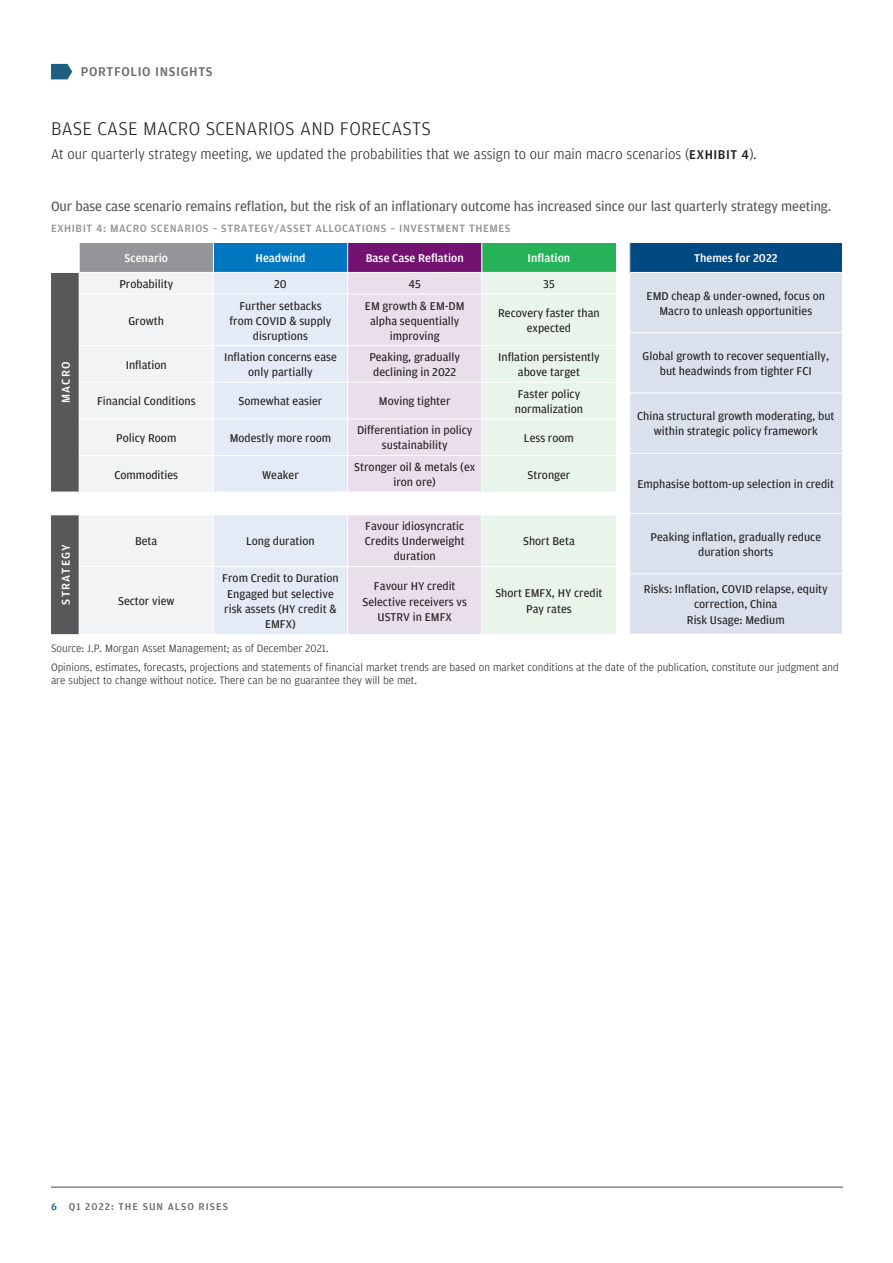
<style>
.page{position:relative;width:893px;height:1263px;background:#fff}
.page>*{position:absolute;margin:0;border:0;box-sizing:border-box;transform-origin:0 0}
._1st_Subhead{font:300 19.5px "Amplitude";letter-spacing:.01em;color:#231f20}
.BODY_COPY_AFTER_SUBH{font:300 15px "Amplitude";color:#231f20}
.Chart_Commentary{font:14.25px "Amplitude";letter-spacing:-.01em;color:#57585a}
.t1{font:500 13.5px "Amplitude";letter-spacing:.05em;color:#6c6d70}
.Table_body{font:12px/15px "Amplitude";color:#231f20;text-align:center}
.Table_body-2{font:500 12px "Amplitude";color:#fff}
.Table_body-3{font:500 12px "Amplitude";letter-spacing:.1em;color:#fff}
.Source_Second_Line{font:300 11.25px/13.5px "Amplitude";color:#231f20}
.Chart_Title{font:500 11.25px "Amplitude";letter-spacing:.05em;color:#939598}
.t2{font:500 10.5px "Amplitude";letter-spacing:.1em;color:#6c6d70}
.s1{font-weight:500;font-size:13.5px}
.s2{color:#1c5f80}
</style>
<div class="page">
<hr style="left:51px;top:1186px;width:792px;height:2px;background:#808285">
<svg style="left:51px;top:64px;width:21px;height:15px"></svg>
<div style="left:79px;top:243px;width:134px;height:29px;background:#939598"></div>
<div style="left:213px;top:243px;width:135px;height:29px;background:#0077bf"></div>
<div style="left:348px;top:243px;width:134px;height:29px;background:#731270"></div>
<div style="left:482px;top:243px;width:134px;height:29px;background:#26b258"></div>
<div style="left:80px;top:273px;width:133px;height:361px;background:#f2f3f4"></div>
<svg style="left:214px;top:273px;width:133px;height:361px;background:#e5ecf6"></svg>
<svg style="left:348px;top:273px;width:133px;height:361px;background:#eae1ec"></svg>
<div style="left:482px;top:273px;width:134px;height:361px;background:#e9f5ea"></div>
<svg style="left:213px;top:243px;width:1px;height:30px"></svg>
<svg style="left:347px;top:243px;width:1px;height:30px"></svg>
<svg style="left:481px;top:243px;width:1px;height:30px"></svg>
<hr style="left:79px;top:294px;width:134px;height:1px;background:#fff">
<hr style="left:213px;top:294px;width:135px;height:1px;background:#fff">
<hr style="left:348px;top:294px;width:134px;height:1px;background:#fff">
<hr style="left:482px;top:294px;width:134px;height:1px;background:#fff">
<hr style="left:79px;top:345px;width:134px;height:1px;background:#fff">
<hr style="left:213px;top:345px;width:135px;height:1px;background:#fff">
<hr style="left:348px;top:345px;width:134px;height:1px;background:#fff">
<hr style="left:482px;top:345px;width:134px;height:1px;background:#fff">
<hr style="left:79px;top:382px;width:134px;height:1px;background:#fff">
<hr style="left:213px;top:382px;width:135px;height:1px;background:#fff">
<hr style="left:348px;top:382px;width:134px;height:1px;background:#fff">
<hr style="left:482px;top:382px;width:134px;height:1px;background:#fff">
<hr style="left:79px;top:418px;width:134px;height:1px;background:#fff">
<hr style="left:213px;top:418px;width:135px;height:1px;background:#fff">
<hr style="left:348px;top:418px;width:134px;height:1px;background:#fff">
<hr style="left:482px;top:418px;width:134px;height:1px;background:#fff">
<hr style="left:79px;top:455px;width:134px;height:1px;background:#fff">
<hr style="left:213px;top:455px;width:135px;height:1px;background:#fff">
<hr style="left:348px;top:455px;width:134px;height:1px;background:#fff">
<hr style="left:482px;top:455px;width:134px;height:1px;background:#fff">
<hr style="left:79px;top:492px;width:134px;height:1px;background:#fff">
<hr style="left:213px;top:492px;width:135px;height:1px;background:#fff">
<hr style="left:348px;top:492px;width:134px;height:1px;background:#fff">
<hr style="left:482px;top:492px;width:134px;height:1px;background:#fff">
<svg style="left:51px;top:243px;width:29px;height:391px"></svg>
<hr style="left:79px;top:514px;width:134px;height:1px;background:#fff">
<hr style="left:79px;top:515px;width:1px;height:51px;background:#fff">
<hr style="left:213px;top:514px;width:135px;height:1px;background:#fff">
<hr style="left:348px;top:514px;width:134px;height:1px;background:#fff">
<hr style="left:482px;top:514px;width:134px;height:1px;background:#fff">
<hr style="left:79px;top:566px;width:134px;height:1px;background:#fff">
<hr style="left:79px;top:567px;width:1px;height:67px;background:#fff">
<hr style="left:213px;top:566px;width:135px;height:1px;background:#fff">
<hr style="left:348px;top:566px;width:134px;height:1px;background:#fff">
<hr style="left:482px;top:566px;width:134px;height:1px;background:#fff">
<div style="left:630px;top:243px;width:212px;height:29px;background:#004981"></div>
<div style="left:630px;top:273px;width:212px;height:361px;background:#dae1ed"></div>
<svg style="left:629px;top:243px;width:1px;height:29px"></svg>
<hr style="left:629px;top:332px;width:213px;height:1px;background:#fff">
<hr style="left:629px;top:393px;width:213px;height:1px;background:#fff">
<hr style="left:629px;top:453px;width:213px;height:1px;background:#fff">
<hr style="left:629px;top:513px;width:213px;height:1px;background:#fff">
<hr style="left:629px;top:573px;width:213px;height:1px;background:#fff">
<p class="t1" style="left:81px;top:63px;width:133px">PORTFOLIO INSIGHTS</p>
<p class="_1st_Subhead" style="left:51px;top:116px;width:381px">BASE CASE MACRO SCENARIOS AND FORECASTS</p>
<p class="BODY_COPY_AFTER_SUBH" style="left:51px;top:145px;width:707px">At our quarterly strategy meeting, we updated the probabilities that we assign to our main macro scenarios (<span class="s1">EXHIBIT 4</span>).</p>
<p class="Chart_Commentary" style="left:51px;top:197px;width:782px">Our base case scenario remains reflation, but the risk of an inflationary outcome has increased since our last quarterly strategy meeting.</p>
<p class="Chart_Title" style="left:51px;top:222px;width:461px">EXHIBIT 4: MACRO SCENARIOS – STRATEGY/ASSET ALLOCATIONS – INVESTMENT THEMES</p>
<p class="Table_body-2" style="left:125px;top:251px;width:45px">Scenario</p>
<p class="Table_body-2" style="left:255px;top:251px;width:52px">Headwind</p>
<p class="Table_body-2" style="left:366px;top:251px;width:100px">Base Case Reflation</p>
<p class="Table_body-2" style="left:528px;top:251px;width:44px">Inflation</p>
<p class="Table_body-2" style="left:694px;top:251px;width:85px">Themes for 2022</p>
<p class="Table_body" style="left:647px;top:288px;width:180px">EMD cheap &amp; under-owned, focus on<br>Macro to unleash opportunities</p>
<p class="Table_body" style="left:643px;top:348px;width:188px">Global growth to recover sequentially, but headwinds from tighter FCI</p>
<p class="Table_body" style="left:637px;top:409px;width:199px">China structural growth moderating, but within strategic policy framework</p>
<p class="Table_body" style="left:119px;top:276px;width:55px">Probability</p>
<p class="Table_body" style="left:274px;top:276px;width:14px">20</p>
<p class="Table_body" style="left:408px;top:276px;width:14px">45</p>
<p class="Table_body" style="left:543px;top:276px;width:13px">35</p>
<p class="Table_body" style="left:129px;top:313px;width:37px">Growth</p>
<p class="Table_body" style="left:230px;top:298px;width:103px">Further setbacks from COVID &amp; supply disruptions</p>
<p class="Table_body" style="left:365px;top:298px;width:101px">EM growth &amp; EM-DM alpha sequentially improving</p>
<p class="Table_body" style="left:498px;top:305px;width:103px">Recovery faster than expected</p>
<p class="Table_body" style="left:126px;top:357px;width:43px">Inflation</p>
<p class="Table_body" style="left:224px;top:349px;width:114px">Inflation concerns ease only partially</p>
<p class="Table_body" style="left:369px;top:349px;width:92px">Peaking, gradually declining in 2022</p>
<p class="Table_body" style="left:498px;top:349px;width:103px">Inflation persistently above target</p>
<p class="Table_body" style="left:97px;top:393px;width:100px">Financial Conditions</p>
<p class="Table_body" style="left:239px;top:393px;width:85px">Somewhat easier</p>
<p class="Table_body" style="left:379px;top:393px;width:73px">Moving tighter</p>
<p class="Table_body" style="left:515px;top:386px;width:70px;text-align:left">Faster policy normalization</p>
<p class="Table_body" style="left:116px;top:430px;width:62px">Policy Room</p>
<p class="Table_body" style="left:230px;top:430px;width:103px">Modestly more room</p>
<p class="Table_body" style="left:357px;top:423px;width:117px">Differentiation in policy sustainability</p>
<p class="Table_body" style="left:524px;top:430px;width:52px">Less room</p>
<p class="Table_body" style="left:114px;top:467px;width:65px">Commodities</p>
<p class="Table_body" style="left:262px;top:467px;width:38px">Weaker</p>
<p class="Table_body" style="left:354px;top:459px;width:123px">Stronger oil &amp; metals (ex iron ore)</p>
<p class="Table_body" style="left:528px;top:467px;width:44px">Stronger</p>
<p class="Table_body-2" style="left:58px;top:403px;width:43px;rotate:-90deg">MACRO</p>
<p class="Table_body" style="left:637px;top:476px;width:198px">Emphasise bottom-up selection in credit</p>
<p class="Table_body-3" style="left:58px;top:605px;width:62px;rotate:-90deg">STRATEGY</p>
<p class="Table_body" style="left:135px;top:534px;width:24px">Beta</p>
<p class="Table_body" style="left:246px;top:534px;width:70px">Long duration</p>
<p class="Table_body" style="left:118px;top:593px;width:58px">Sector view</p>
<p class="Table_body" style="left:222px;top:570px;width:118px">From Credit to Duration</p>
<p class="Table_body" style="left:224px;top:586px;width:114px">Engaged but selective risk assets (HY credit &amp;<br>EMFX)</p>
<p class="Table_body" style="left:365px;top:519px;width:101px">Favour idiosyncratic<br>Credits Underweight duration</p>
<p class="Table_body" style="left:374px;top:578px;width:83px">Favour HY credit</p>
<p class="Table_body" style="left:362px;top:594px;width:106px">Selective receivers vs<br>USTRV in EMFX</p>
<p class="Table_body" style="left:523px;top:534px;width:53px">Short Beta</p>
<p class="Table_body" style="left:495px;top:585px;width:109px">Short EMFX, HY credit</p>
<p class="Table_body" style="left:526px;top:601px;width:47px">Pay rates</p>
<p class="Table_body" style="left:650px;top:529px;width:172px">Peaking inflation, gradually reduce duration shorts</p>
<p class="Table_body" style="left:644px;top:581px;width:185px">Risks: Inflation, COVID relapse, equity correction, China</p>
<p class="Table_body" style="left:687px;top:612px;width:99px">Risk Usage: Medium</p>
<p class="Source_Second_Line" style="left:51px;top:641px;width:279px">Source: J.P. Morgan Asset Management; as of December 2021.</p>
<p class="Source_Second_Line" style="left:51px;top:660px;width:789px">Opinions, estimates, forecasts, projections and statements of financial market trends are based on market conditions at the date of the publication, constitute our judgment and are subject to change without notice. There can be no guarantee they will be met.</p>
<p class="t2" style="left:51px;top:1200px;width:178px"><span class="s2">6</span> Q1 2022: THE SUN ALSO RISES</p>
</div>
